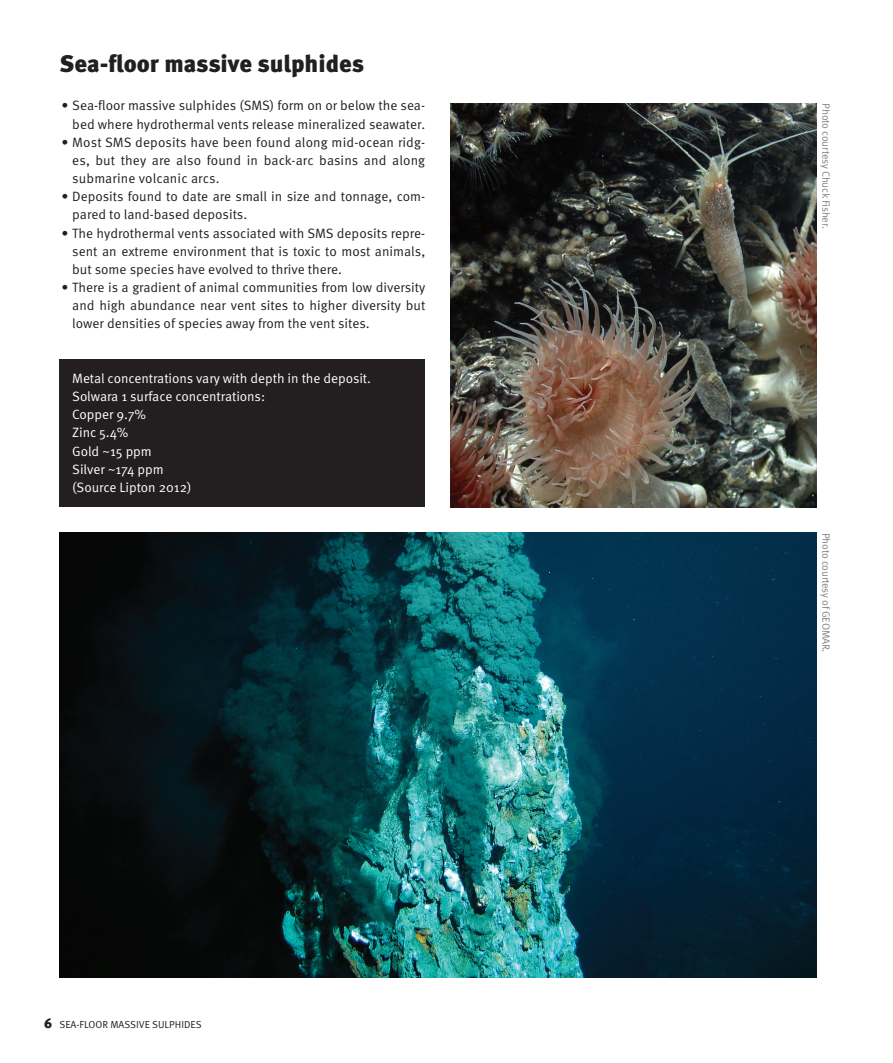
<style>
.page{position:relative;width:893px;height:1063px;background:#fff}
.page>*{position:absolute;margin:0;border:0;box-sizing:border-box;transform-origin:0 0}
.t1{font:900 24px "Meta Pro";letter-spacing:-.005em;color:#231f20}
.t2{font:13.5px/18.1px "Meta Pro";color:#231f20;text-align:justify}
.t3{font:13.5px/18.1px "Meta Pro";letter-spacing:-.005em;color:#fff}
.t4{font:10.5px "Meta Pro";letter-spacing:-.015em;color:#808285}
.t5{font:10.2px "Meta Pro";color:#231f20}
.s1{font-weight:900;font-size:13.5px}
</style>
<div class="page">
<div style="left:60px;top:359px;width:365px;height:148px;background:#231f20"></div>
<img style="left:60px;top:533px;width:756px;height:445px">
<img style="left:451px;top:103px;width:365px;height:404px">
<h1 class="t1" style="left:60px;top:48px;width:306px">Sea-floor massive sulphides</h1>
<p class="t2" style="left:62px;top:97px;width:365px;text-align:right">• Sea-floor massive sulphides (SMS) form on or below the sea&shy;bed where hydrothermal vents release mineralized seawater.</p>
<p class="t2" style="left:72px;top:133px;width:354px;text-indent:-11px">• Most SMS deposits have been found along mid-ocean ridg&shy;es, but they are also found in back-arc basins and along submarine volcanic arcs.</p>
<p class="t2" style="left:72px;top:188px;width:354px;text-indent:-11px">• Deposits found to date are small in size and tonnage, com&shy;pared to land-based deposits.</p>
<p class="t2" style="left:72px;top:224px;width:354px;text-indent:-11px">• The hydrothermal vents associated with SMS deposits repre&shy;sent an extreme environment that is toxic to most animals, but some species have evolved to thrive there.</p>
<p class="t2" style="left:72px;top:279px;width:355px;text-indent:-11px">• There is a gradient of animal communities from low diversity and high abundance near vent sites to higher diversity but lower densities of species away from the vent sites.</p>
<p class="t3" style="left:72px;top:370px;width:300px">Metal concentrations vary with depth in the deposit.<br>Solwara 1 surface concentrations:<br>Copper 9.7%<br>Zinc 5.4%<br>Gold ~15 ppm<br>Silver ~174 ppm<br>(Source Lipton 2012)</p>
<p class="t5" style="left:44px;top:1018px;width:159px"><span class="s1">6</span> SEA-FLOOR MASSIVE SULPHIDES</p>
<p class="t4" style="left:833px;top:103px;width:127px;rotate:90deg">Photo courtesy Chuck Fisher.</p>
<p class="t4" style="left:833px;top:533px;width:121px;rotate:90deg">Photo courtesy of GEOMAR.</p>
</div>
